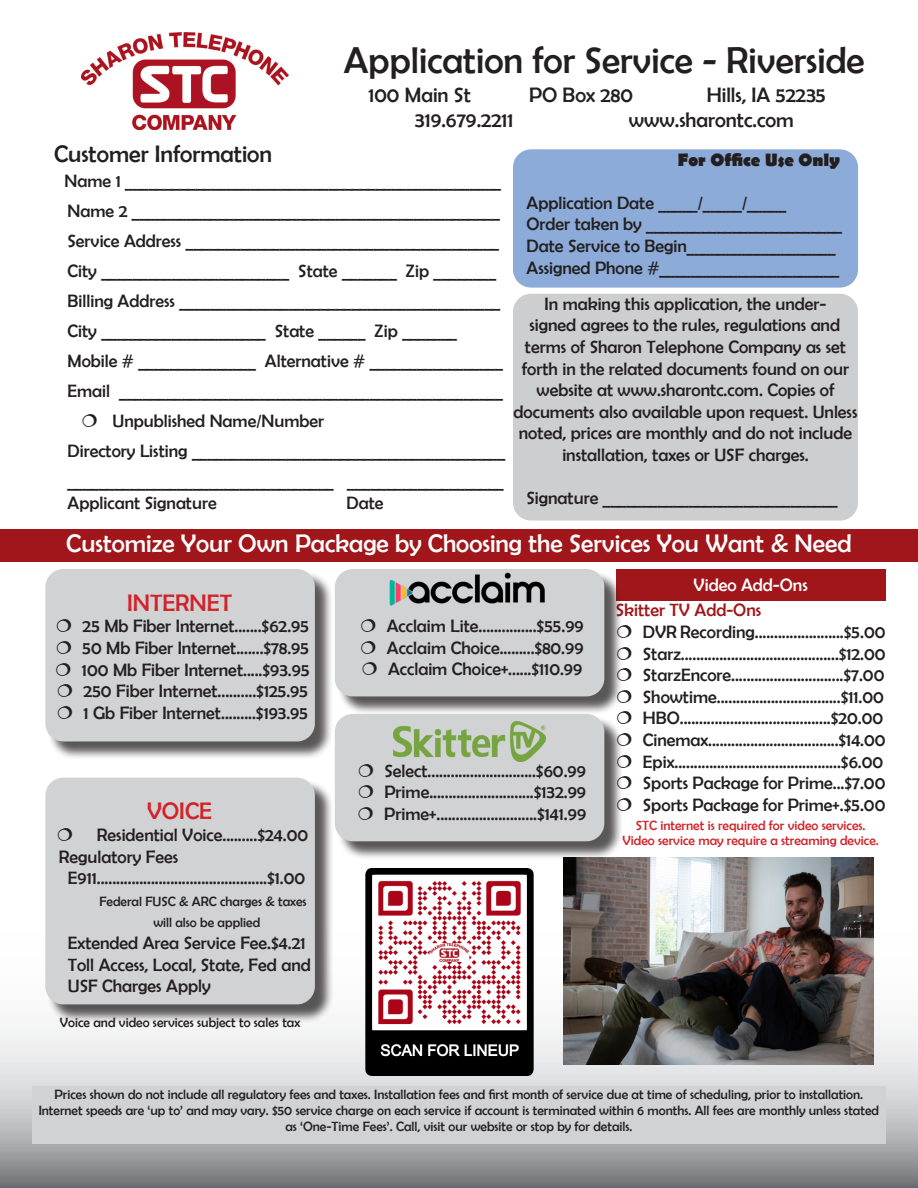
<style>
.page{position:relative;width:918px;height:1188px;background:#fff}
.page>*{position:absolute;margin:0;border:0;box-sizing:border-box;transform-origin:0 0}
.t1{font:37.5px "Berlin Sans FB";color:#231f20}
.t2{font:25.5px "Berlin Sans FB";color:#fff}
.t3{font:24px "Berlin Sans FB";color:#231f20}
.t4{font:24px "Berlin Sans FB";color:#d1232a}
.t5{font:21px "Berlin Sans FB";color:#231f20}
.t6{font:18px/21.6px "Berlin Sans FB";color:#231f20;text-align:center}
.t7{font:700 18px "Berlin Sans FB";color:#231f20}
.t8{font:18px "Berlin Sans FB";color:#a1161a}
.t9{font:18px "Berlin Sans FB";color:#fff}
.t10{font:13.5px/16.2px "Berlin Sans FB";color:#231f20;text-align:center}
.t11{font:13.5px "Berlin Sans FB";color:#d1232a}
</style>
<div class="page">
<img style="left:81px;top:32px;width:207px;height:98px">
<div style="left:0;top:529px;width:918px;height:33px;background:#a1161a"></div>
<svg style="left:0;top:682px;width:918px;height:506px"></svg>
<div style="left:513px;top:149px;width:345px;height:139px;background:#8cabd8;border-radius:18px"></div>
<div style="left:513px;top:294px;width:345px;height:227px;background:#cdced0;border-radius:18px"></div>
<div style="left:32px;top:1086px;width:853px;height:58px;background:#d1d2d4"></div>
<div style="left:616px;top:569px;width:269px;height:31px;background:#a1161a"></div>
<div style="left:48px;top:571px;width:286px;height:189px;background:#231f20;opacity:.75"></div>
<div style="left:45px;top:569px;width:270px;height:172px;background:#d1d2d4;border-radius:18px"></div>
<div style="left:48px;top:780px;width:285px;height:243px;background:#231f20;opacity:.75"></div>
<div style="left:45px;top:778px;width:270px;height:226px;background:#d1d2d4;border-radius:18px"></div>
<div style="left:337px;top:571px;width:286px;height:144px;background:#231f20;opacity:.75"></div>
<div style="left:335px;top:569px;width:269px;height:127px;background:#d1d2d4;border-radius:18px"></div>
<div style="left:337px;top:716px;width:286px;height:144px;background:#231f20;opacity:.75"></div>
<div style="left:335px;top:714px;width:269px;height:127px;background:#d1d2d4;border-radius:18px"></div>
<img style="left:564px;top:858px;width:310px;height:206px">
<img style="left:389px;top:572px;width:156px;height:34px">
<img style="left:394px;top:722px;width:151px;height:39px">
<img style="left:347px;top:869px;width:206px;height:206px">
<svg style="left:617px;top:625px;width:6px;height:13px"></svg>
<svg style="left:617px;top:646px;width:6px;height:14px"></svg>
<svg style="left:617px;top:668px;width:6px;height:13px"></svg>
<svg style="left:617px;top:690px;width:15px;height:13px"></svg>
<svg style="left:617px;top:711px;width:15px;height:13px"></svg>
<svg style="left:617px;top:733px;width:15px;height:13px"></svg>
<svg style="left:617px;top:754px;width:15px;height:14px"></svg>
<svg style="left:617px;top:776px;width:15px;height:13px"></svg>
<svg style="left:617px;top:798px;width:15px;height:13px"></svg>
<p class="t1" style="left:344px;top:39px;width:522px">Application for Service - Riverside</p>
<p class="t5" style="left:369px;top:83px;width:104px">100 Main St</p>
<p class="t5" style="left:529px;top:83px;width:105px">PO Box 280</p>
<p class="t5" style="left:707px;top:83px;width:121px">Hills, IA 52235</p>
<p class="t5" style="left:415px;top:108px;width:100px">319.679.2211</p>
<p class="t5" style="left:629px;top:108px;width:166px">www.sharontc.com</p>
<p class="t3" style="left:54px;top:140px;width:220px">Customer Information</p>
<p class="t6" style="left:64px;top:170px;width:438px">Name 1 ________________________________________________</p>
<p class="t6" style="left:68px;top:200px;width:434px">Name 2 _______________________________________________</p>
<p class="t6" style="left:68px;top:230px;width:433px">Service Address ________________________________________</p>
<p class="t6" style="left:68px;top:260px;width:430px">City ________________________ State _______ Zip ________</p>
<p class="t6" style="left:68px;top:290px;width:434px">Billing Address _________________________________________</p>
<p class="t6" style="left:68px;top:320px;width:391px">City _____________________ State ______ Zip _______</p>
<p class="t6" style="left:68px;top:350px;width:437px">Mobile # _______________ Alternative # _________________</p>
<p class="t6" style="left:68px;top:380px;width:437px">Email _________________________________________________</p>
<p class="t6" style="left:112px;top:410px;width:213px">Unpublished Name/Number</p>
<p class="t6" style="left:68px;top:440px;width:439px">Directory Listing ________________________________________</p>
<p class="t6" style="left:68px;top:470px;width:438px">__________________________________ ____________________</p>
<p class="t6" style="left:68px;top:492px;width:151px">Applicant Signature</p>
<p class="t6" style="left:346px;top:492px;width:39px">Date</p>
<p class="t2" style="left:66px;top:529px;width:787px">Customize Your Own Package by Choosing the Services You Want &amp; Need</p>
<p class="t7" style="left:678px;top:149px;width:164px">For Office Use Only</p>
<p class="t6" style="left:526px;top:192px;width:261px">Application Date _____/_____/_____</p>
<p class="t6" style="left:526px;top:213px;width:317px">Order taken by _________________________</p>
<p class="t6" style="left:526px;top:235px;width:311px">Date Service to Begin___________________</p>
<p class="t6" style="left:526px;top:257px;width:314px">Assigned Phone #_______________________</p>
<p class="t6" style="left:514px;top:293px;width:345px">In making this application, the under-<br>signed agrees to the rules, regulations and terms of Sharon Telephone Company as set forth in the related documents found on our website at www.sharontc.com. Copies of documents also available upon request. Unless noted, prices are monthly and do not include installation, taxes or USF charges.</p>
<p class="t6" style="left:526px;top:487px;width:313px">Signature ______________________________</p>
<p class="t4" style="left:127px;top:589px;width:106px">INTERNET</p>
<p class="t6" style="left:83px;top:615px;width:228px">25 Mb Fiber Internet.......$62.95</p>
<p class="t6" style="left:82px;top:637px;width:228px">50 Mb Fiber Internet.......$78.95</p>
<p class="t6" style="left:82px;top:659px;width:229px">100 Mb Fiber Internet.....$93.95</p>
<p class="t6" style="left:84px;top:680px;width:226px">250 Fiber Internet..........$125.95</p>
<p class="t6" style="left:84px;top:702px;width:226px">1 Gb Fiber Internet.........$193.95</p>
<p class="t4" style="left:147px;top:798px;width:67px">VOICE</p>
<p class="t6" style="left:97px;top:824px;width:213px">Residential Voice.........$24.00</p>
<p class="t6" style="left:59px;top:846px;width:121px">Regulatory Fees</p>
<p class="t6" style="left:68px;top:867px;width:239px">E911............................................$1.00</p>
<p class="t10" style="left:99px;top:893px;width:209px">Federal FUSC &amp; ARC charges &amp; taxes</p>
<p class="t10" style="left:153px;top:915px;width:108px">will also be applied</p>
<p class="t6" style="left:68px;top:932px;width:239px">Extended Area Service Fee.$4.21</p>
<p class="t6" style="left:68px;top:954px;width:244px">Toll Access, Local, State, Fed and</p>
<p class="t6" style="left:68px;top:975px;width:144px">USF Charges Apply</p>
<p class="t10" style="left:60px;top:1015px;width:242px">Voice and video services subject to sales tax</p>
<p class="t6" style="left:387px;top:615px;width:199px">Acclaim Lite...............$55.99</p>
<p class="t6" style="left:387px;top:636px;width:198px">Acclaim Choice.........$80.99</p>
<p class="t6" style="left:388px;top:658px;width:196px">Acclaim Choice+......$110.99</p>
<p class="t6" style="left:385px;top:760px;width:203px">Select............................$60.99</p>
<p class="t6" style="left:384px;top:781px;width:203px">Prime...........................$132.99</p>
<p class="t6" style="left:384px;top:803px;width:204px">Prime+..........................$141.99</p>
<p class="t9" style="left:694px;top:575px;width:116px">Video Add-Ons</p>
<p class="t8" style="left:616px;top:600px;width:147px">Skitter TV Add-Ons</p>
<p class="t6" style="left:643px;top:621px;width:244px">DVR Recording.......................$5.00</p>
<p class="t6" style="left:643px;top:643px;width:244px">Starz.........................................$12.00</p>
<p class="t6" style="left:643px;top:664px;width:243px">StarzEncore.............................$7.00</p>
<p class="t6" style="left:643px;top:686px;width:243px">Showtime................................$11.00</p>
<p class="t6" style="left:643px;top:707px;width:242px">HBO.......................................$20.00</p>
<p class="t6" style="left:643px;top:729px;width:244px">Cinemax..................................$14.00</p>
<p class="t6" style="left:643px;top:751px;width:242px">Epix...........................................$6.00</p>
<p class="t6" style="left:643px;top:772px;width:244px">Sports Package for Prime...$7.00</p>
<p class="t6" style="left:643px;top:794px;width:244px">Sports Package for Prime+.$5.00</p>
<p class="t11" style="left:636px;top:818px;width:231px">STC internet is required for video services.</p>
<p class="t11" style="left:623px;top:833px;width:258px">Video service may require a streaming device.</p>
<p class="t10" style="left:55px;top:1086px;width:810px">Prices shown do not include all regulatory fees and taxes. Installation fees and first month of service due at time of scheduling, prior to installation.</p>
<p class="t10" style="left:39px;top:1102px;width:842px">Internet speeds are ‘up to’ and may vary. $50 service charge on each service if account is terminated within 6 months. All fees are monthly unless stated as ‘One-Time Fees’. Call, visit our website or stop by for details.</p>
</div>
